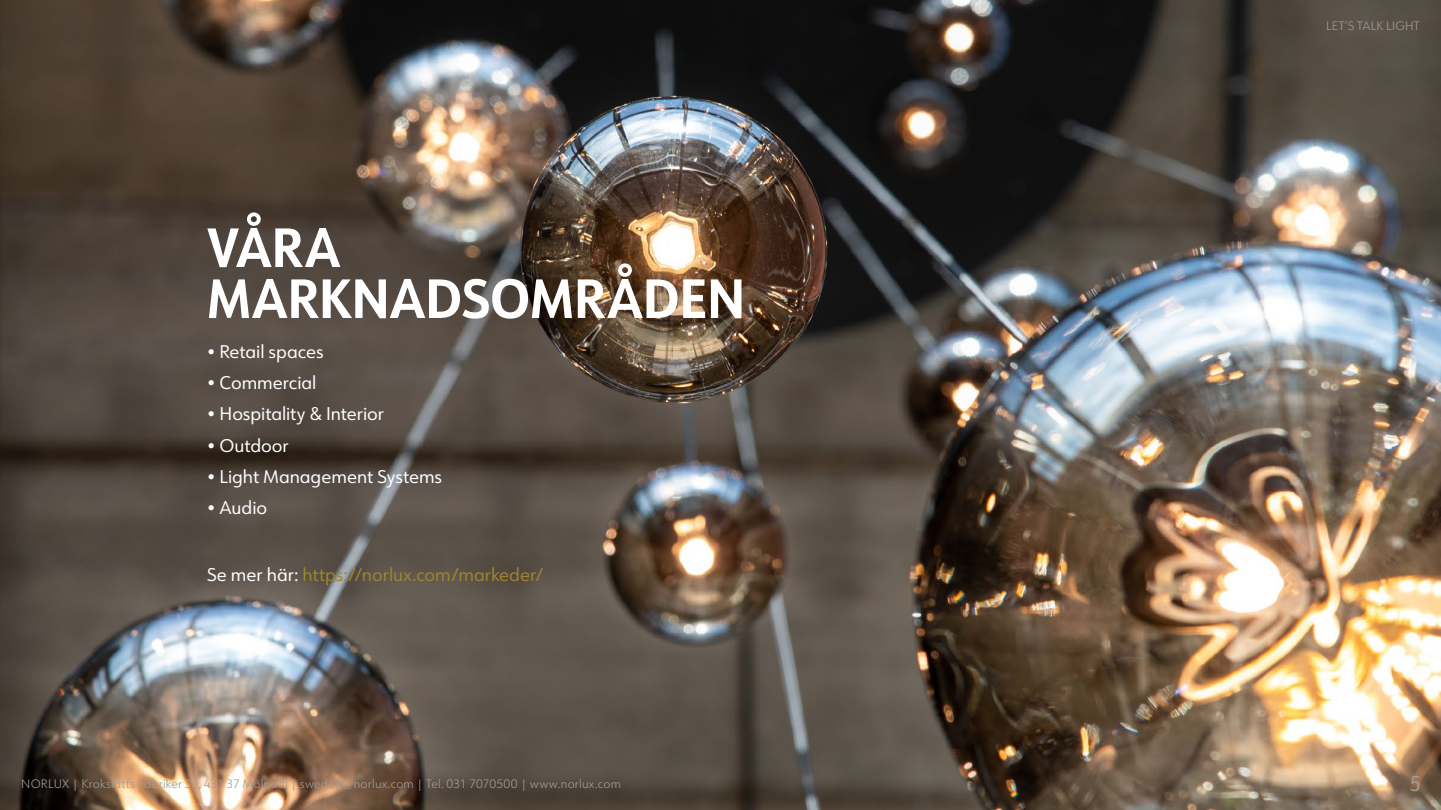
<style>
.page{position:relative;width:1441px;height:810px;background:#fff}
.page>*{position:absolute;margin:0;border:0;box-sizing:border-box;transform-origin:0 0}
.t1{font:700 54px/51px "URW Form Semi Cond";color:#fff}
.t2{font:21px "URW Form Semi Cond";color:#9d9d98}
.t3{font:18px "URW Form";letter-spacing:-.005em;color:#fff}
.t4{font:18px "URW Form";color:#9f852f}
.t5{font:300 12px "URW Form";letter-spacing:.015em;color:#9d9d98}
.s1{font-family:"Europa";font-weight:700}
.s2{color:#fff}
</style>
<div class="page">
<img style="left:0;top:0;width:1440px;height:810px">
<h1 class="t1" style="left:207px;top:220px;width:540px">VÅRA<br>MARKNADSOMRÅDEN</h1>
<h3 class="t3" style="left:207px;top:339px;width:118px"><span class="s1">•</span> Retail spaces</h3>
<h3 class="t3" style="left:207px;top:370px;width:111px"><span class="s1">•</span> Commercial</h3>
<h3 class="t3" style="left:207px;top:402px;width:179px"><span class="s1">•</span> Hospitality &amp; Interior</h3>
<h3 class="t3" style="left:207px;top:433px;width:84px"><span class="s1">•</span> Outdoor</h3>
<h3 class="t3" style="left:207px;top:464px;width:237px"><span class="s1">•</span> Light Management Systems</h3>
<h3 class="t3" style="left:207px;top:495px;width:62px"><span class="s1">•</span> Audio</h3>
<h3 class="t4" style="left:207px;top:562px;width:339px"><span class="s2">Se mer här:</span> https://norlux.com/markeder/</h3>
<p class="t5" style="left:1325px;top:18px;width:95px">LET’S TALK LIGHT</p>
<p class="t5" style="left:21px;top:775px;width:601px">NORLUX | Krokslätts Fabriker 32, 431 37 Mölndal | sweden@norlux.com | Tel. 031 7070500 | www.norlux.com</p>
<h2 class="t2" style="left:1409px;top:769px;width:13px">5</h2>
</div>
